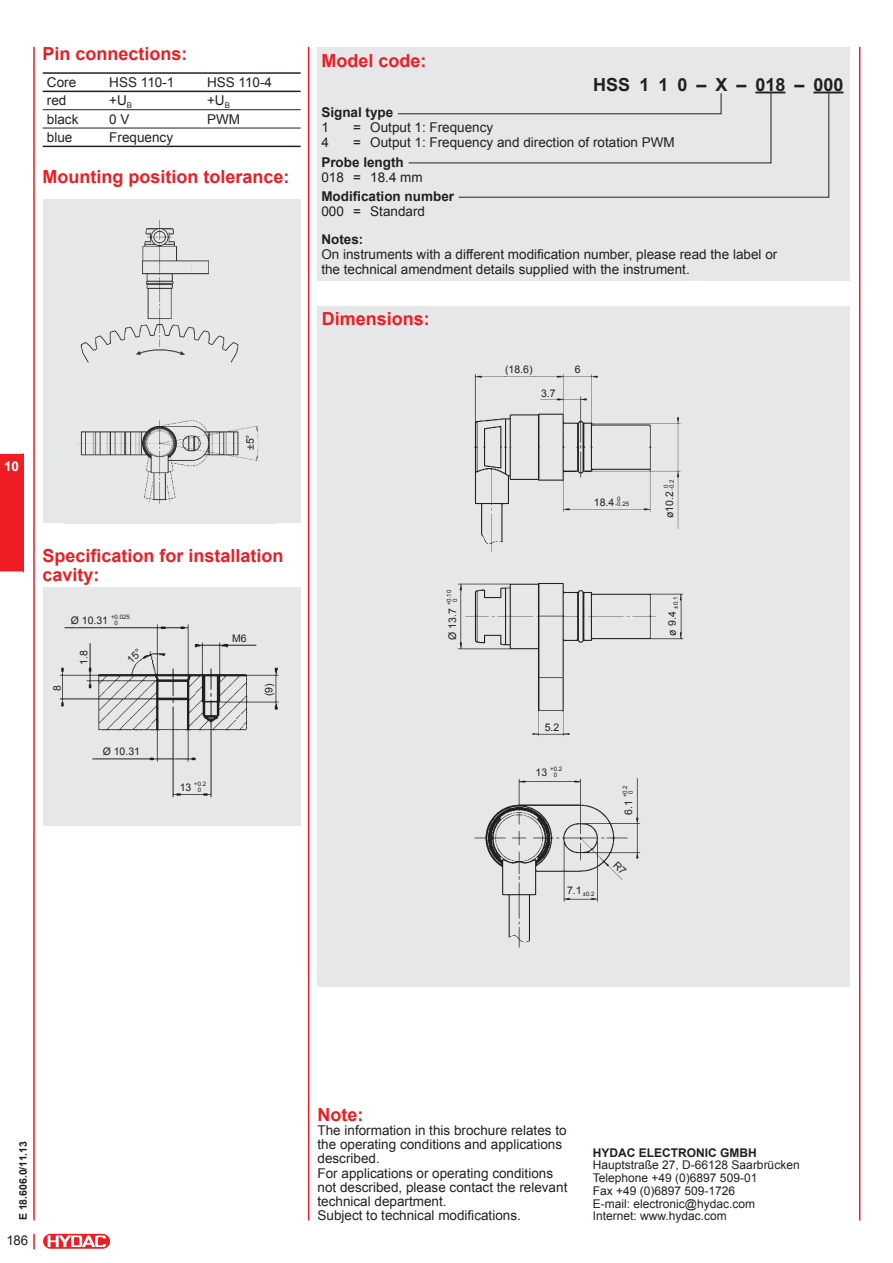
<style>
.page{position:relative;width:893px;height:1263px;background:#fff}
.page>*{position:absolute;margin:0;border:0;box-sizing:border-box;transform-origin:0 0}
.t1{font:700 18px/19.5px "Arial";color:#ee1d23}
.t2{font:700 18px "Arial";color:#231f20}
.t3{font:13.5px/14.2px "Arial";color:#231f20}
.t4{font:700 13.5px "Arial";color:#231f20}
.t5{font:700 13.5px "Arial";color:#fff}
.t6{font:12px/12.8px "Arial";color:#231f20}
.t7{font:700 12px "Arial";color:#231f20}
.t8{font:10.5px "Arial";color:#231f20}
.t9{font:700 10.5px "Arial";color:#231f20}
.t10{font:6.15px/5.7px "Arial";color:#231f20;text-align:center}
</style>
<div class="page">
<hr style="left:33px;top:47px;width:2px;height:1173px;background:#ee1d23">
<hr style="left:859px;top:47px;width:1px;height:1173px;background:#ee1d23">
<div style="left:43px;top:1233px;width:68px;height:16px;border:1px solid #fff;border-radius:7px"></div>
<svg style="left:43px;top:1234px;width:67px;height:15px"></svg>
<svg style="left:48px;top:1235px;width:58px;height:12px"></svg>
<svg style="left:33px;top:1234px;width:2px;height:15px"></svg>
<div style="left:0;top:453px;width:23px;height:119px;background:#ee1d23"></div>
<hr style="left:0;top:452px;width:23px;height:2px;background:#fff">
<hr style="left:0;top:571px;width:23px;height:2px;background:#fff">
<div style="left:317px;top:47px;width:533px;height:234px;background:#e6e7e9"></div>
<hr style="left:813px;top:92px;width:30px;height:1px;background:#231f20">
<hr style="left:308px;top:47px;width:1px;height:1173px;background:#ee1d23">
<svg style="left:398px;top:92px;width:432px;height:106px"></svg>
<div style="left:317px;top:306px;width:533px;height:680px;background:#e6e7e9"></div>
<img style="left:458px;top:374px;width:226px;height:574px">
<div style="left:43px;top:200px;width:257px;height:323px;background:#e6e7e9"></div>
<img style="left:76px;top:220px;width:183px;height:284px">
<img style="left:43px;top:587px;width:257px;height:238px">
<hr style="left:43px;top:72px;width:62px;height:2px;background:#231f20">
<hr style="left:105px;top:72px;width:98px;height:2px;background:#231f20">
<hr style="left:203px;top:72px;width:98px;height:2px;background:#231f20">
<hr style="left:43px;top:91px;width:62px;height:1px;background:#231f20">
<hr style="left:105px;top:91px;width:98px;height:1px;background:#231f20">
<hr style="left:203px;top:91px;width:98px;height:1px;background:#231f20">
<hr style="left:43px;top:146px;width:62px;height:1px;background:#231f20">
<hr style="left:105px;top:146px;width:98px;height:1px;background:#231f20">
<hr style="left:203px;top:146px;width:98px;height:1px;background:#231f20">
<hr style="left:43px;top:109px;width:62px;height:1px;background:#231f20">
<hr style="left:105px;top:109px;width:98px;height:1px;background:#231f20">
<hr style="left:203px;top:109px;width:98px;height:1px;background:#231f20">
<hr style="left:43px;top:128px;width:62px;height:1px;background:#231f20">
<hr style="left:105px;top:128px;width:98px;height:1px;background:#231f20">
<hr style="left:203px;top:128px;width:98px;height:1px;background:#231f20">
<svg style="left:613px;top:861px;width:14px;height:14px"></svg>
<svg style="left:127px;top:648px;width:13px;height:15px"></svg>
<h1 class="t1" style="left:43px;top:44px;width:147px">Pin connections:</h1>
<p class="t3" style="left:47px;top:75px;width:31px">Core</p>
<p class="t3" style="left:109px;top:75px;width:67px">HSS 110-1</p>
<p class="t3" style="left:207px;top:75px;width:67px">HSS 110-4</p>
<p class="t3" style="left:47px;top:94px;width:21px">red</p>
<p class="t3" style="left:109px;top:94px;width:24px">+U<sub>B</sub></p>
<p class="t3" style="left:207px;top:94px;width:24px">+U<sub>B</sub></p>
<p class="t3" style="left:47px;top:112px;width:33px">black</p>
<p class="t3" style="left:109px;top:112px;width:22px">0 V</p>
<p class="t3" style="left:207px;top:112px;width:34px">PWM</p>
<p class="t3" style="left:47px;top:130px;width:27px">blue</p>
<p class="t3" style="left:109px;top:130px;width:65px">Frequency</p>
<h1 class="t1" style="left:43px;top:168px;width:249px">Mounting position tolerance:</h1>
<p class="t5" style="left:4px;top:458px;width:17px">10</p>
<p class="t8" style="left:243px;top:450px;width:17px;rotate:-90deg">±5°</p>
<h1 class="t1" style="left:43px;top:546px;width:243px">Specification for installation cavity:</h1>
<p class="t8" style="left:71px;top:614px;width:39px">Ø 10.31</p>
<p class="t10" style="left:115px;top:614px;width:17px;text-align:left;text-indent:-4px">+0.025<br>0</p>
<p class="t8" style="left:50px;top:691px;width:7px;rotate:-90deg">8</p>
<p class="t8" style="left:77px;top:665px;width:16px;rotate:-90deg">1.8</p>
<p class="t8" style="left:103px;top:745px;width:39px">Ø 10.31</p>
<p class="t8" style="left:232px;top:631px;width:16px">M6</p>
<p class="t8" style="left:262px;top:696px;width:14px;rotate:-90deg">(9)</p>
<p class="t8" style="left:180px;top:780px;width:13px">13</p>
<p class="t10" style="left:194px;top:781px;width:14px">+0.2<br>0</p>
<h1 class="t1" style="left:321px;top:51px;width:107px">Model code:</h1>
<h1 class="t2" style="left:593px;top:72px;width:252px">HSS110–X–018–000</h1>
<p class="t4" style="left:321px;top:104px;width:74px">Signal type</p>
<p class="t3" style="left:321px;top:121px;width:9px">1</p>
<p class="t3" style="left:353px;top:121px;width:142px">= Output 1: Frequency</p>
<p class="t3" style="left:321px;top:136px;width:9px">4</p>
<p class="t3" style="left:353px;top:136px;width:323px">= Output 1: Frequency and direction of rotation PWM</p>
<p class="t4" style="left:321px;top:153px;width:84px">Probe length</p>
<p class="t3" style="left:321px;top:170px;width:103px">018 = 18.4 mm</p>
<p class="t4" style="left:321px;top:187px;width:134px">Modification number</p>
<p class="t3" style="left:321px;top:204px;width:105px">000 = Standard</p>
<p class="t4" style="left:321px;top:230px;width:43px">Notes:</p>
<p class="t3" style="left:321px;top:247px;width:457px;line-height:15px">On instruments with a different modification number, please read the label or the technical amendment details supplied with the instrument.</p>
<h1 class="t1" style="left:322px;top:310px;width:110px">Dimensions:</h1>
<p class="t10" style="left:446px;top:602px;width:13px;text-align:left;text-indent:-4px;rotate:-90deg">+0.10<br>0</p>
<p class="t8" style="left:446px;top:640px;width:33px;rotate:-90deg">Ø 13.7</p>
<p class="t8" style="left:505px;top:363px;width:29px">(18.6)</p>
<p class="t8" style="left:575px;top:363px;width:7px">6</p>
<p class="t8" style="left:541px;top:386px;width:16px">3.7</p>
<p class="t10" style="left:663px;top:490px;width:12px;rotate:-90deg">0 -0.2</p>
<p class="t8" style="left:594px;top:495px;width:22px">18.4</p>
<p class="t10" style="left:615px;top:496px;width:15px;text-align:left;text-indent:2px">0 -0.25</p>
<p class="t8" style="left:663px;top:518px;width:28px;rotate:-90deg">ø10.2</p>
<p class="t8" style="left:665px;top:635px;width:40px;rotate:-90deg">ø 9.4 <sub>±0.1</sub></p>
<p class="t8" style="left:545px;top:720px;width:16px">5.2</p>
<p class="t8" style="left:536px;top:765px;width:13px">13</p>
<p class="t10" style="left:550px;top:766px;width:14px">+0.2<br>0</p>
<p class="t10" style="left:622px;top:797px;width:14px;rotate:-90deg">+0.2<br>0</p>
<p class="t8" style="left:621px;top:815px;width:16px;rotate:-90deg">6.1</p>
<p class="t10" style="left:567px;top:891px;width:29px"><sup>7.1</sup> ±0.2</p>
<p class="t9" style="left:16px;top:1220px;width:81px;rotate:-90deg">E 18.606.0/11.13</p>
<p class="t3" style="left:7px;top:1233px;width:23px">186</p>
<h1 class="t1" style="left:317px;top:1105px;width:47px">Note:</h1>
<p class="t3" style="left:317px;top:1123px;width:251px">The information in this brochure relates to the operating conditions and applications described.<br>For applications or operating conditions not described, please contact the relevant technical department.<br>Subject to technical modifications.</p>
<p class="t7" style="left:593px;top:1144px;width:165px">HYDAC electronic GmbH</p>
<p class="t6" style="left:593px;top:1159px;width:208px">Hauptstraße 27, D-66128 Saarbrücken<br>Telephone +49 (0)6897 509-01<br>Fax +49 (0)6897 509-1726<br>E-mail: electronic@hydac.com<br>Internet: www.hydac.com</p>
</div>
